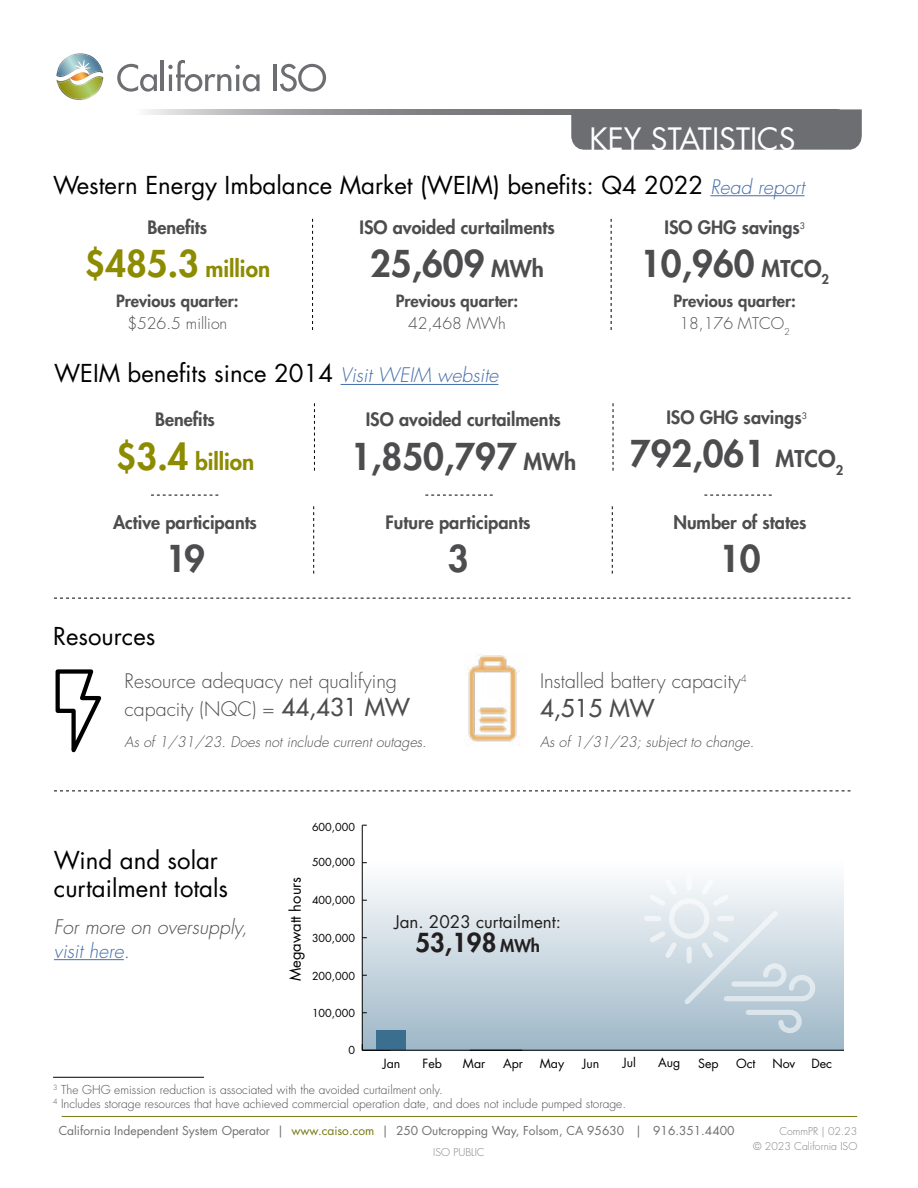
<style>
.page{position:relative;width:918px;height:1188px;background:#fff}
.page>*{position:absolute;margin:0;border:0;box-sizing:border-box;transform-origin:0 0}
.t1{font:800 36px "Futura Std";color:#4d4d4f}
.t2{font:30px "Futura Std";color:#fff}
.t3{font:800 25.5px "Futura Std";color:#231f20}
.t4{font:24px/28.8px "Futura Std";color:#000}
.t5{font:500 24px "Futura Std";color:#4d4d4f}
.t6{font:800 22.5px "Futura Std";color:#8d8b00}
.t7{font:300 19.5px/28.8px "Futura Std";color:#4d4d4f}
.t8{font:italic 300 19.5px "Futura Std";color:#4d4d4f}
.t9{font:italic 300 19.5px "Futura Std";color:#456da9}
.t10{font:800 18px "Futura Std";color:#4d4d4f}
.t11{font:16.95px "Futura Std";color:#231f20}
.t12{font:800 16.5px "Futura Std";color:#4d4d4f}
.t13{font:300 15.75px "Futura Std";color:#4d4d4f}
.t14{font:14.85px "Futura Std";color:#000}
.t15{font:italic 300 14.25px "Futura Std";color:#4d4d4f}
.t16{font:12.3px "Futura Std";color:#000}
.t17{font:300 12px/14.4px "Futura Std";color:#4d4d4f}
.t18{font:12px "Futura Std";color:#6d6e71}
.t19{font:10.8px "Futura Std";color:#000}
.t20{font:300 10.5px/15px "Futura Std";color:#808285;text-align:right}
.s1{font-weight:300;font-style:italic;font-size:19.5px;color:#456da9}
.s2{font-size:36px}
.s3{font-size:22.5px}
.s4{font-weight:500;font-size:24px}
.s5{font-size:16.95px}
.s6{color:#777913}
</style>
<div class="page">
<svg style="left:117px;top:64px;width:40px;height:28px"></svg>
<hr style="left:161px;top:60px;width:3px;height:31px;background:#6d6e71">
<svg style="left:168px;top:60px;width:92px;height:32px"></svg>
<hr style="left:273px;top:64px;width:4px;height:27px;background:#6d6e71">
<svg style="left:280px;top:64px;width:46px;height:28px"></svg>
<svg style="left:56px;top:53px;width:47px;height:47px"></svg>
<div style="left:571px;top:109px;width:291px;height:41px;background:#6d6e71"></div>
<hr style="left:62px;top:1116px;width:795px;height:1px;background:#777913">
<div style="left:363px;top:858px;width:481px;height:192px;background:linear-gradient(to bottom,#fff,#9eb7c7)"></div>
<svg style="left:645px;top:875px;width:170px;height:158px"></svg>
<hr style="left:362px;top:825px;width:1px;height:225px;background:#000">
<svg style="left:362px;top:1044px;width:14px;height:6px"></svg>
<div style="left:376px;top:1031px;width:30px;height:19px;background:#3b6e8f"></div>
<hr style="left:362px;top:1050px;width:482px;height:1px;background:#000">
<svg style="left:54px;top:598px;width:796px;height:1px"></svg>
<svg style="left:54px;top:791px;width:796px;height:1px"></svg>
<hr style="left:54px;top:959px;width:70px;height:1px;background:#456da9">
<hr style="left:710px;top:195px;width:95px;height:1px;background:#456da9">
<hr style="left:341px;top:384px;width:157px;height:1px;background:#456da9">
<svg style="left:312px;top:219px;width:1px;height:111px"></svg>
<svg style="left:314px;top:403px;width:1px;height:68px"></svg>
<svg style="left:313px;top:506px;width:1px;height:68px"></svg>
<svg style="left:611px;top:219px;width:1px;height:111px"></svg>
<svg style="left:613px;top:403px;width:1px;height:68px"></svg>
<svg style="left:612px;top:506px;width:1px;height:68px"></svg>
<svg style="left:55px;top:669px;width:47px;height:84px"></svg>
<img style="left:468px;top:653px;width:51px;height:92px">
<svg style="left:704px;top:495px;width:68px;height:1px"></svg>
<svg style="left:425px;top:495px;width:68px;height:1px"></svg>
<svg style="left:151px;top:495px;width:67px;height:1px"></svg>
<hr style="left:53px;top:1077px;width:151px;height:1px;background:#000">
<h2 class="t2" style="left:590px;top:120px;width:208px">KEY STATISTICS</h2>
<h3 class="t4" style="left:53px;top:171px;width:753px">Western Energy Imbalance Market (WEIM) benefits: Q4 2022 <span class="s1">Read report</span></h3>
<h3 class="t10" style="left:147px;top:216px;width:61px">Benefits</h3>
<h3 class="t6" style="left:85px;top:254px;width:187px"><span class="s2">$485.3</span> million</h3>
<h3 class="t12" style="left:116px;top:290px;width:124px">Previous quarter:</h3>
<h3 class="t13" style="left:127px;top:314px;width:101px">$526.5 million</h3>
<h3 class="t10" style="left:359px;top:216px;width:197px">ISO avoided curtailments</h3>
<h1 class="t1" style="left:370px;top:241px;width:175px">25,609 <span class="s3">MWh</span></h1>
<h3 class="t12" style="left:396px;top:290px;width:124px">Previous quarter:</h3>
<h3 class="t13" style="left:408px;top:314px;width:99px">42,468 MWh</h3>
<h3 class="t4" style="left:54px;top:360px;width:446px">WEIM benefits since 2014 <span class="s1">Visit WEIM website</span></h3>
<h3 class="t10" style="left:155px;top:408px;width:61px">Benefits</h3>
<h3 class="t6" style="left:116px;top:447px;width:140px"><span class="s2">$3.4</span> billion</h3>
<h3 class="t10" style="left:113px;top:511px;width:145px">Active participants</h3>
<h1 class="t1" style="left:165px;top:536px;width:41px">19</h1>
<h3 class="t10" style="left:366px;top:408px;width:197px">ISO avoided curtailments</h3>
<h1 class="t1" style="left:350px;top:434px;width:227px">1,850,797 <span class="s3">MWh</span></h1>
<h3 class="t10" style="left:386px;top:511px;width:147px">Future participants</h3>
<h1 class="t1" style="left:448px;top:536px;width:22px">3</h1>
<h3 class="t10" style="left:664px;top:216px;width:142px">ISO GHG savings<sup>3</sup></h3>
<h1 class="t1" style="left:640px;top:241px;width:191px">10,960 <span class="s3">MTCO</span><sub>2</sub></h1>
<h3 class="t12" style="left:673px;top:290px;width:124px">Previous quarter:</h3>
<h3 class="t13" style="left:679px;top:314px;width:112px">18,176 MTCO<sub>2</sub></h3>
<h3 class="t10" style="left:666px;top:406px;width:142px">ISO GHG savings<sup>3</sup></h3>
<h1 class="t1" style="left:630px;top:431px;width:215px">792,061 <span class="s3">MTCO</span><sub>2</sub></h1>
<h3 class="t10" style="left:673px;top:511px;width:135px">Number of states</h3>
<h1 class="t1" style="left:719px;top:536px;width:43px">10</h1>
<h3 class="t4" style="left:53px;top:622px;width:104px">Resources</h3>
<h3 class="t7" style="left:125px;top:667px;width:287px">Resource adequacy net qualifying capacity (NQC) = <span class="s4">44,431 MW</span></h3>
<p class="t15" style="left:125px;top:733px;width:304px">As of 1/31/23. Does not include current outages.</p>
<p class="t19" style="left:312px;top:820px;width:44px">600,000</p>
<h3 class="t7" style="left:540px;top:667px;width:208px">Installed battery capacity<sup>4</sup></h3>
<h3 class="t5" style="left:540px;top:693px;width:116px">4,515 MW</h3>
<p class="t15" style="left:540px;top:734px;width:216px">As of 1/31/23; subject to change.</p>
<h3 class="t4" style="left:54px;top:846px;width:176px">Wind and solar curtailment totals</h3>
<h3 class="t8" style="left:54px;top:915px;width:195px">For more on oversupply,</h3>
<h3 class="t9" style="left:54px;top:939px;width:77px">visit here.</h3>
<p class="t19" style="left:312px;top:855px;width:44px">500,000</p>
<p class="t14" style="left:286px;top:981px;width:106px;rotate:-90deg">Megawatt hours</p>
<p class="t19" style="left:312px;top:894px;width:44px">400,000</p>
<p class="t19" style="left:312px;top:931px;width:44px">300,000</p>
<p class="t19" style="left:312px;top:969px;width:44px">200,000</p>
<p class="t19" style="left:312px;top:1006px;width:44px">100,000</p>
<p class="t19" style="left:348px;top:1043px;width:8px">0</p>
<h3 class="t11" style="left:394px;top:911px;width:168px">Jan. 2023 curtailment:</h3>
<h3 class="t3" style="left:415px;top:927px;width:126px">53,198 <span class="s5">MWh</span></h3>
<p class="t16" style="left:383px;top:1055px;width:19px">Jan</p>
<p class="t16" style="left:422px;top:1056px;width:21px">Feb</p>
<p class="t16" style="left:463px;top:1055px;width:24px">Mar</p>
<p class="t16" style="left:503px;top:1055px;width:21px">Apr</p>
<p class="t16" style="left:540px;top:1055px;width:26px">May</p>
<p class="t16" style="left:583px;top:1055px;width:18px">Jun</p>
<p class="t16" style="left:623px;top:1055px;width:15px">Jul</p>
<p class="t16" style="left:658px;top:1055px;width:24px">Aug</p>
<p class="t16" style="left:698px;top:1055px;width:22px">Sep</p>
<p class="t16" style="left:736px;top:1055px;width:21px">Oct</p>
<p class="t16" style="left:772px;top:1055px;width:25px">Nov</p>
<p class="t16" style="left:811px;top:1055px;width:22px">Dec</p>
<p class="t17" style="left:53px;top:1083px;width:575px"><sup>3</sup> The GHG emission reduction is associated with the avoided curtailment only.<br><sup>4</sup> Includes storage resources that have achieved commercial operation date, and does not include pumped storage.</p>
<p class="t18" style="left:59px;top:1123px;width:677px">California Independent System Operator | <span class="s6">www.caiso.com</span> | 250 Outcropping Way, Folsom, CA 95630 | 916.351.4400</p>
<p class="t20" style="left:753px;top:1124px;width:106px">CommPR | 02.23<br>© 2023 California ISO</p>
<p class="t20" style="left:433px;top:1145px;width:53px">ISO PUBLIC</p>
</div>
